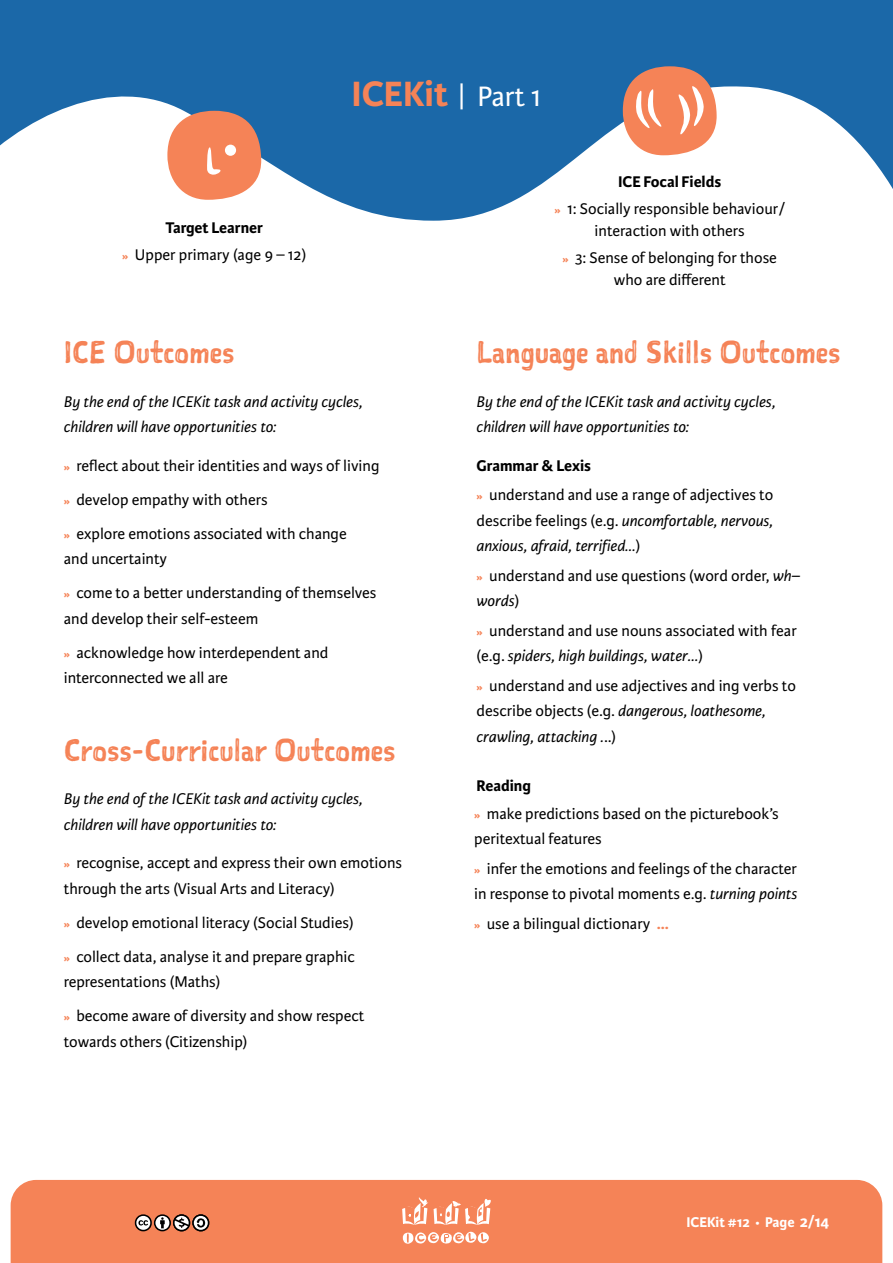
<style>
.page{position:relative;width:893px;height:1263px;background:#fff}
.page>*{position:absolute;margin:0;border:0;box-sizing:border-box;transform-origin:0 0}
.t1{font:700 37.5px "Karmina Sans";color:#f58357}
.t2{font:30px "Sketchnote Square";color:#f58357}
.t3{font:16.5px/34px "Karmina Sans";color:#000}
.t4{font:italic 16.5px/25.5px "Karmina Sans";color:#000}
.t5{font:700 15px "Karmina Sans";color:#fff}
.s1{font-weight:700}
.s2{font-weight:700;font-size:12px;color:#f58357}
.s3{font-weight:400;font-size:30px;color:#fff}
.s4{font-style:normal}
.s5{font-style:italic}
.s6{font-weight:700;color:#f58357}
.s7{font-weight:400;font-size:12px}
.s8{font-size:16.5px}
</style>
<div class="page">
<div style="left:11px;top:1180px;width:871px;height:83px;background:#f58357"></div>
<svg style="left:135px;top:1214px;width:74px;height:17px"></svg>
<svg style="left:402px;top:1197px;width:26px;height:28px"></svg>
<svg style="left:434px;top:1198px;width:57px;height:27px"></svg>
<svg style="left:402px;top:1232px;width:87px;height:12px"></svg>
<svg style="left:0;top:0;width:893px;height:221px;fill:#1b68a8"></svg>
<svg style="left:167px;top:111px;width:95px;height:89px;background:#ea9577"></svg>
<svg style="left:623px;top:66px;width:94px;height:89px"></svg>
<p class="t3" style="left:122px;top:215px;width:185px;line-height:26.7px;text-align:center"><span class="s1">Target Learner<br></span><span class="s2">»</span> Upper primary (age 9 – 12)</p>
<h1 class="t1" style="left:351px;top:73px;width:191px">ICEKit <span class="s3">| Part 1</span></h1>
<p class="t3" style="left:554px;top:168px;width:232px;line-height:26.7px;text-align:center"><span class="s1">ICE Focal Fields<br></span><span class="s2">»</span> 1: Socially responsible behaviour/</p>
<p class="t3" style="left:562px;top:218px;width:216px;line-height:26.7px;text-align:center">interaction with others<br><span class="s2">»</span> 3: Sense of belonging for those</p>
<p class="t3" style="left:614px;top:263px;width:113px">who are different</p>
<h2 class="t2" style="left:64px;top:332px;width:172px">ICE Outcomes</h2>
<h2 class="t2" style="left:476px;top:332px;width:366px">Language and Skills Outcomes</h2>
<p class="t4" style="left:64px;top:389px;width:301px">By the end of the ICEKit task and activity cycles, children will have opportunities to:</p>
<p class="t3" style="left:64px;top:449px;width:317px"><span class="s2">»</span> reflect about their identities and ways of living <span class="s2">»</span> develop empathy with others<br><span class="s2">»</span> explore emotions associated with change</p>
<p class="t3" style="left:64px;top:542px;width:314px">and uncertainty<br><span class="s2">»</span> come to a better understanding of themselves</p>
<p class="t3" style="left:64px;top:602px;width:266px">and develop their self-esteem<br><span class="s2">»</span> acknowledge how interdependent and</p>
<p class="t3" style="left:64px;top:661px;width:166px">interconnected we all are</p>
<h2 class="t2" style="left:64px;top:729px;width:333px">Cross-Curricular Outcomes</h2>
<p class="t4" style="left:64px;top:787px;width:301px">By the end of the ICEKit task and activity cycles, children will have opportunities to:</p>
<p class="t3" style="left:64px;top:850px;width:340px;line-height:25.5px"><span class="s2">»</span> recognise, accept and express their own emotions through the arts (Visual Arts and Literacy)</p>
<p class="t3" style="left:64px;top:906px;width:292px"><span class="s2">»</span> develop emotional literacy (Social Studies) <span class="s2">»</span> collect data, analyse it and prepare graphic</p>
<p class="t3" style="left:64px;top:965px;width:302px">representations (Maths)<br><span class="s2">»</span> become aware of diversity and show respect</p>
<p class="t3" style="left:64px;top:1025px;width:185px">towards others (Citizenship)</p>
<p class="t4" style="left:477px;top:389px;width:301px">By the end of the ICEKit task and activity cycles, children will have opportunities to:</p>
<p class="t3" style="left:477px;top:451px;width:298px;line-height:29.7px"><span class="s1">Grammar &amp; Lexis<br></span><span class="s2">»</span> understand and use a range of adjectives to</p>
<p class="t4" style="left:476px;top:508px;width:298px"><span class="s4">describe feelings (e.g.</span> uncomfortable, nervous, anxious, afraid, terrified…<span class="s4">)</span></p>
<p class="t3" style="left:476px;top:563px;width:325px;line-height:25.5px"><span class="s2">»</span> understand and use questions (word order, <span class="s5">wh– words</span>)</p>
<p class="t3" style="left:476px;top:618px;width:322px;line-height:25.5px"><span class="s2">»</span> understand and use nouns associated with fear (e.g. <span class="s5">spiders, high buildings, water…</span>)</p>
<p class="t3" style="left:476px;top:673px;width:321px;line-height:25.5px"><span class="s2">»</span> understand and use adjectives and ing verbs to describe objects (e.g. <span class="s5">dangerous, loathesome, crawling, attacking .</span>..)</p>
<p class="t3" style="left:474px;top:772px;width:306px;line-height:27.5px"><span class="s1">Reading<br></span><span class="s2">»</span> make predictions based on the picturebook’s</p>
<p class="t3" style="left:474px;top:824px;width:324px;line-height:29.7px">peritextual features<br><span class="s2">»</span> infer the emotions and feelings of the character</p>
<p class="t3" style="left:474px;top:879px;width:325px;line-height:29.7px">in response to pivotal moments e.g. <span class="s5">turning points </span><span class="s2">»</span> use a bilingual dictionary <span class="s6">...</span></p>
<p class="t5" style="left:686px;top:1214px;width:144px">ICEKit #12 <span class="s7">•</span> Page <span class="s8">2/14</span></p>
</div>
